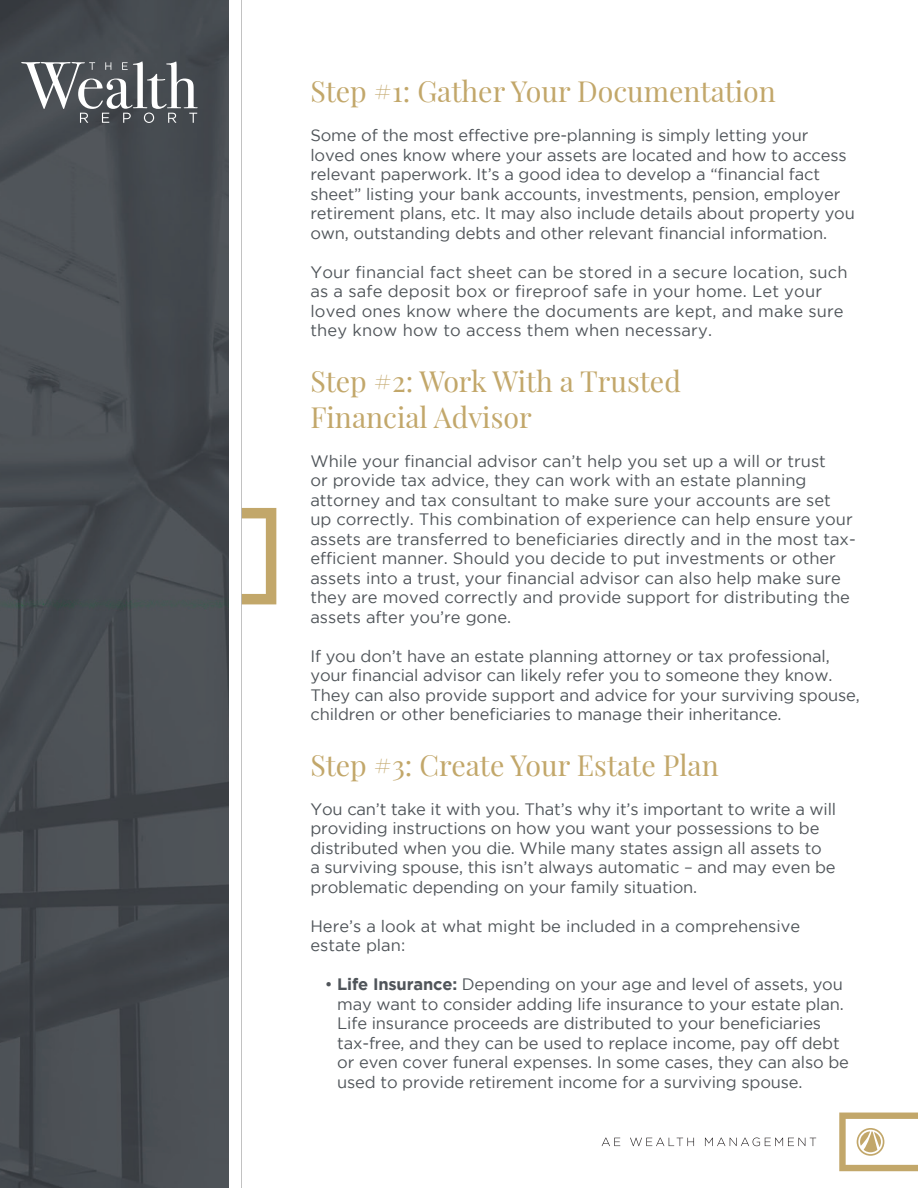
<style>
.page{position:relative;width:918px;height:1188px;background:#fff}
.page>*{position:absolute;margin:0;border:0;box-sizing:border-box;transform-origin:0 0}
.t1{font:28.5px/36px "Playfair Display";color:#c2a76a}
.t2{font:16.5px/19.5px "Gotham";letter-spacing:-.01em;color:#50555a}
.t3{font:16.5px/19.5px "Gotham";letter-spacing:.01em;color:#50555a}
.s1{font-weight:700}
</style>
<div class="page">
<svg style="left:242px;top:508px;width:34px;height:96px"></svg>
<hr style="left:240px;top:0;width:2px;height:1188px;background:#bababa">
<img style="left:0;top:0;width:229px;height:1188px">
<svg style="left:21px;top:61px;width:177px;height:62px"></svg>
<svg style="left:839px;top:1113px;width:79px;height:58px"></svg>
<svg style="left:602px;top:1138px;width:18px;height:8px"></svg>
<svg style="left:630px;top:1138px;width:64px;height:8px"></svg>
<svg style="left:705px;top:1138px;width:111px;height:8px"></svg>
<h1 class="t1" style="left:310px;top:71px;width:467px">Step #1: Gather Your Documentation</h1>
<p class="t2" style="left:310px;top:126px;width:546px">Some of the most effective pre-planning is simply letting your loved ones know where your assets are located and how to access relevant paperwork. It’s a good idea to develop a “financial fact sheet” listing your bank accounts, investments, pension, employer retirement plans, etc. It may also include details about property you own, outstanding debts and other relevant financial information.</p>
<p class="t3" style="left:310px;top:262px;width:539px">Your financial fact sheet can be stored in a secure location, such as a safe deposit box or fireproof safe in your home. Let your loved ones know where the documents are kept, and make sure they know how to access them when necessary.</p>
<h1 class="t1" style="left:310px;top:361px;width:372px">Step #2: Work With a Trusted<br>Financial Advisor</h1>
<p class="t2" style="left:310px;top:451px;width:547px">While your financial advisor can’t help you set up a will or trust<br>or provide tax advice, they can work with an estate planning attorney and tax consultant to make sure your accounts are set up correctly. This combination of experience can help ensure your assets are transferred to beneficiaries directly and in the most tax&shy;efficient manner. Should you decide to put investments or other assets into a trust, your financial advisor can also help make sure they are moved correctly and provide support for distributing the assets after you’re gone.</p>
<p class="t2" style="left:310px;top:646px;width:551px">If you don’t have an estate planning attorney or tax professional, your financial advisor can likely refer you to someone they know.<br>They can also provide support and advice for your surviving spouse, children or other beneficiaries to manage their inheritance.</p>
<h1 class="t1" style="left:310px;top:745px;width:410px">Step #3: Create Your Estate Plan</h1>
<p class="t2" style="left:310px;top:799px;width:527px">You can’t take it with you. That’s why it’s important to write a will providing instructions on how you want your possessions to be distributed when you die. While many states assign all assets to<br>a surviving spouse, this isn’t always automatic – and may even be problematic depending on your family situation.</p>
<p class="t2" style="left:310px;top:916px;width:491px">Here’s a look at what might be included in a comprehensive estate plan:</p>
<p class="t2" style="left:337px;top:975px;width:513px;text-indent:-13px">• <span class="s1">Life Insurance:</span> Depending on your age and level of assets, you may want to consider adding life insurance to your estate plan.<br>Life insurance proceeds are distributed to your beneficiaries tax-free, and they can be used to replace income, pay off debt or even cover funeral expenses. In some cases, they can also be used to provide retirement income for a surviving spouse.</p>
</div>
